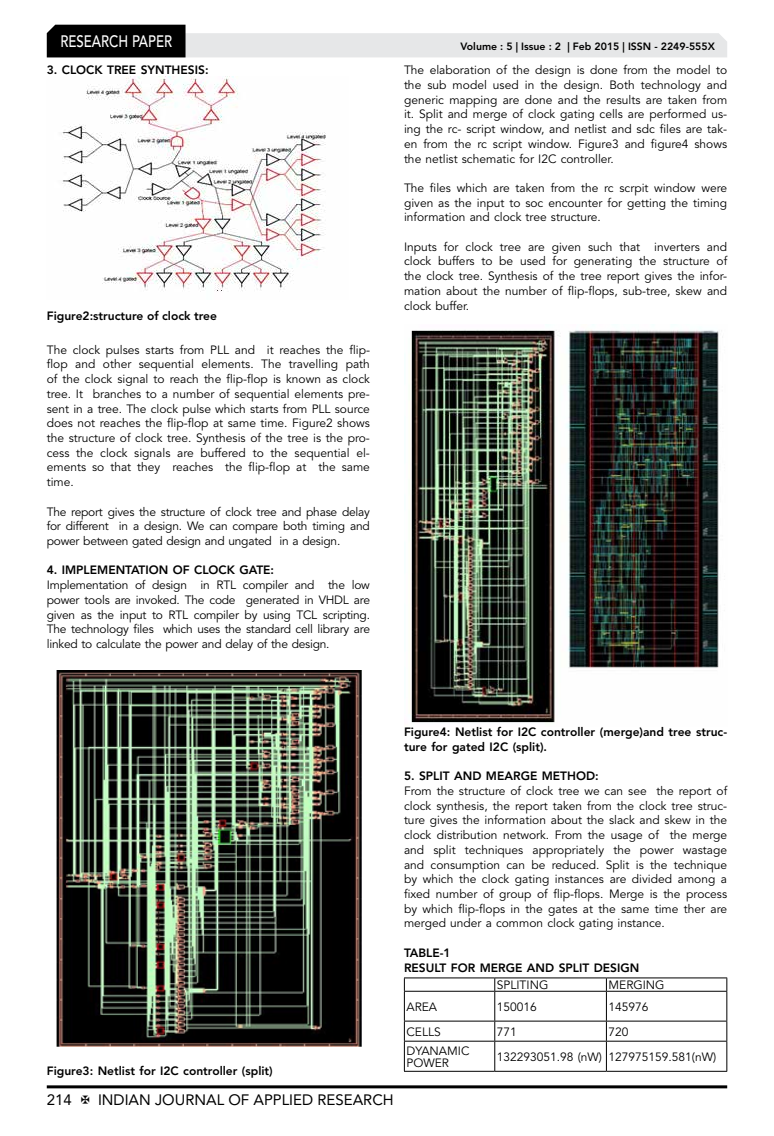
<style>
.page{position:relative;width:774px;height:1136px;background:#fff}
.page>*{position:absolute;margin:0;border:0;box-sizing:border-box;transform-origin:0 0}
.t1{font:500 16.5px "Avenir LT Std";color:#fff;scale:.8 1}
.t2{font:15px "Avenir LT Std";color:#000}
.t3{font:12px/14.7px "Avenir LT Std";color:#000;text-align:justify}
.t4{font:800 12px/14.7px "Avenir LT Std";color:#000}
.t5{font:800 10.5px "Avenir LT Std";color:#000}
</style>
<div class="page">
<hr style="left:47px;top:1085px;width:680px;height:3px;background:#000">
<svg style="left:47px;top:25px;width:680px;height:32px"></svg>
<img style="left:62px;top:77px;width:264px;height:215px">
<img style="left:56px;top:670px;width:306px;height:377px">
<img style="left:411px;top:324px;width:308px;height:399px">
<svg style="left:404px;top:977px;width:323px;height:94px"></svg>
<h1 class="t1" style="left:60px;top:32px;width:139px">RESEARCH PAPER</h1>
<p class="t4" style="left:47px;top:63px;width:163px">3. CLOCK TREE SYNTHESIS:</p>
<p class="t4" style="left:47px;top:308px;width:172px">Figure2:structure of clock tree</p>
<p class="t3" style="left:47px;top:342px;width:325px">The clock pulses starts from PLL and it reaches the flip&shy;flop and other sequential elements. The travelling path of the clock signal to reach the flip-flop is known as clock tree. It branches to a number of sequential elements pre&shy;sent in a tree. The clock pulse which starts from PLL source does not reaches the flip-flop at same time. Figure2 shows the structure of clock tree. Synthesis of the tree is the pro&shy;cess the clock signals are buffered to the sequential el&shy;ements so that they reaches the flip-flop at the same time.</p>
<p class="t3" style="left:47px;top:504px;width:325px">The report gives the structure of clock tree and phase delay for different in a design. We can compare both timing and power between gated design and ungated in a design.</p>
<p class="t4" style="left:47px;top:563px;width:229px">4. IMPLEMENTATION OF CLOCK GATE:</p>
<p class="t3" style="left:47px;top:578px;width:325px">Implementation of design in RTL compiler and the low power tools are invoked. The code generated in VHDL are given as the input to RTL compiler by using TCL scripting.<br>The technology files which uses the standard cell library are linked to calculate the power and delay of the design.</p>
<p class="t5" style="left:460px;top:41px;width:256px">Volume : 5 | Issue : 2 | Feb 2015 | ISSN - 2249-555X</p>
<p class="t3" style="left:404px;top:63px;width:325px">The elaboration of the design is done from the model to the sub model used in the design. Both technology and generic mapping are done and the results are taken from it. Split and merge of clock gating cells are performed us&shy;ing the rc- script window, and netlist and sdc files are tak&shy;en from the rc script window. Figure3 and figure4 shows the netlist schematic for I2C controller.</p>
<p class="t3" style="left:404px;top:181px;width:325px">The files which are taken from the rc scrpit window were given as the input to soc encounter for getting the timing information and clock tree structure.</p>
<p class="t3" style="left:404px;top:239px;width:325px">Inputs for clock tree are given such that inverters and clock buffers to be used for generating the structure of the clock tree. Synthesis of the tree report gives the infor&shy;mation about the number of flip-flops, sub-tree, skew and clock buffer.</p>
<p class="t4" style="left:47px;top:1062px;width:227px">Figure3: Netlist for I2C controller (split)</p>
<p class="t2" style="left:47px;top:1090px;width:27px">214</p>
<p class="t2" style="left:98px;top:1090px;width:297px">INDIAN JOURNAL OF APPLIED RESEARCH</p>
<p class="t4" style="left:404px;top:724px;width:325px">Figure4: Netlist for I2C controller (merge)and tree struc&shy;ture for gated I2C (split).</p>
<p class="t4" style="left:404px;top:768px;width:196px">5. SPLIT AND MEARGE METHOD:</p>
<p class="t3" style="left:404px;top:783px;width:325px">From the structure of clock tree we can see the report of clock synthesis, the report taken from the clock tree struc&shy;ture gives the information about the slack and skew in the clock distribution network. From the usage of the merge and split techniques appropriately the power wastage and consumption can be reduced. Split is the technique by which the clock gating instances are divided among a fixed number of group of flip-flops. Merge is the process by which flip-flops in the gates at the same time ther are merged under a common clock gating instance.</p>
<p class="t4" style="left:404px;top:945px;width:237px">TABLE-1<br>RESULT FOR MERGE AND SPLIT DESIGN</p>
<p class="t3" style="left:497px;top:977px;width:53px">SPLITING</p>
<p class="t3" style="left:608px;top:977px;width:58px">MERGING</p>
<p class="t3" style="left:406px;top:999px;width:32px">AREA</p>
<p class="t3" style="left:497px;top:999px;width:42px">150016</p>
<p class="t3" style="left:608px;top:999px;width:42px">145976</p>
<p class="t3" style="left:406px;top:1024px;width:36px">CELLS</p>
<p class="t3" style="left:497px;top:1024px;width:22px">771</p>
<p class="t3" style="left:608px;top:1024px;width:22px">720</p>
<p class="t3" style="left:406px;top:1044px;width:64px;line-height:12px">DYANAMIC<br>POWER</p>
<p class="t3" style="left:497px;top:1049px;width:221px">132293051.98 (nW) 127975159.581(nW)</p>
</div>
